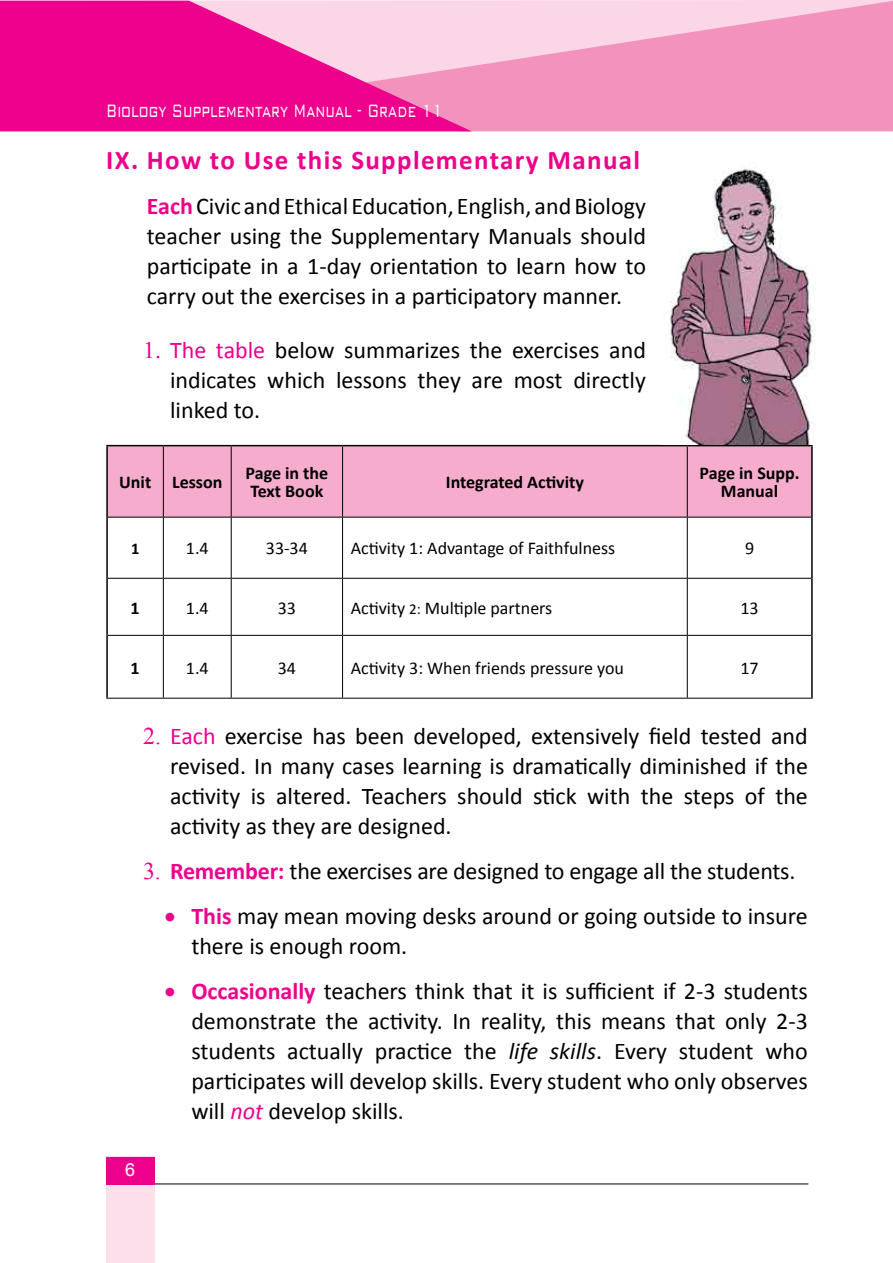
<style>
.page{position:relative;width:893px;height:1263px;background:#fff}
.page>*{position:absolute;margin:0;border:0;box-sizing:border-box;transform-origin:0 0}
.t1{font:700 27px "Calibri";letter-spacing:.05em;color:#ec008c}
.t2{font:24px/30px "Calibri";color:#000;text-align:justify}
.t3{font:300 24px "Bank Gothic BT";color:#fff;scale:.6 1}
.t4{font:18px "Calibri";color:#000}
.t5{font:700 18px/18px "Calibri";color:#000}
.t6{font:18px "Arial";color:#fff}
.t7{font:700 16.5px "Calibri";color:#000}
.s1{font-weight:700;color:#ec008c}
.s2{color:#ec008c}
.s3{font-size:15px}
.s4{font-family:"Times New Roman";color:#ec008c}
.s5{font-style:italic}
.s6{font-style:italic;color:#ec008c}
</style>
<div class="page">
<svg style="left:472px;top:1px;width:421px;height:130px;background:#f4a3c7"></svg>
<svg style="left:0;top:1px;width:472px;height:130px;background:#ef3ca4"></svg>
<div style="left:106px;top:1157px;width:49px;height:106px;background:#fbe0ec"></div>
<hr style="left:155px;top:1183px;width:653px;height:1px;background:#000">
<div style="left:106px;top:1157px;width:49px;height:27px;background:#ec008c"></div>
<svg style="left:892px;top:0;width:1px;height:128px"></svg>
<div style="left:108px;top:446px;width:703px;height:71px;background:#f6adcd"></div>
<hr style="left:106px;top:445px;width:57px;height:1px;background:#000">
<hr style="left:106px;top:446px;width:2px;height:71px;background:#000">
<hr style="left:163px;top:445px;width:68px;height:1px;background:#000">
<hr style="left:231px;top:445px;width:112px;height:1px;background:#000">
<hr style="left:343px;top:445px;width:344px;height:1px;background:#000">
<hr style="left:687px;top:445px;width:126px;height:1px;background:#000">
<hr style="left:811px;top:446px;width:2px;height:71px;background:#000">
<hr style="left:106px;top:517px;width:2px;height:61px;background:#000">
<hr style="left:811px;top:517px;width:2px;height:61px;background:#000">
<hr style="left:106px;top:578px;width:2px;height:57px;background:#000">
<hr style="left:811px;top:578px;width:2px;height:57px;background:#000">
<hr style="left:106px;top:635px;width:2px;height:63px;background:#000">
<hr style="left:811px;top:635px;width:2px;height:63px;background:#000">
<hr style="left:163px;top:446px;width:1px;height:71px;background:#000">
<hr style="left:231px;top:446px;width:1px;height:71px;background:#000">
<hr style="left:342px;top:446px;width:1px;height:71px;background:#000">
<hr style="left:687px;top:446px;width:1px;height:71px;background:#000">
<hr style="left:108px;top:517px;width:55px;height:1px;background:#000">
<hr style="left:163px;top:517px;width:68px;height:1px;background:#000">
<hr style="left:163px;top:517px;width:1px;height:61px;background:#000">
<hr style="left:231px;top:517px;width:112px;height:1px;background:#000">
<hr style="left:231px;top:517px;width:1px;height:61px;background:#000">
<hr style="left:343px;top:517px;width:344px;height:1px;background:#000">
<hr style="left:342px;top:517px;width:1px;height:61px;background:#000">
<hr style="left:687px;top:517px;width:124px;height:1px;background:#000">
<hr style="left:687px;top:517px;width:1px;height:61px;background:#000">
<hr style="left:108px;top:578px;width:55px;height:1px;background:#000">
<hr style="left:163px;top:578px;width:68px;height:1px;background:#000">
<hr style="left:163px;top:579px;width:1px;height:56px;background:#000">
<hr style="left:231px;top:578px;width:112px;height:1px;background:#000">
<hr style="left:231px;top:579px;width:1px;height:56px;background:#000">
<hr style="left:343px;top:578px;width:344px;height:1px;background:#000">
<hr style="left:342px;top:579px;width:1px;height:56px;background:#000">
<hr style="left:687px;top:578px;width:124px;height:1px;background:#000">
<hr style="left:687px;top:579px;width:1px;height:56px;background:#000">
<hr style="left:108px;top:635px;width:55px;height:1px;background:#000">
<hr style="left:163px;top:635px;width:68px;height:1px;background:#000">
<hr style="left:163px;top:636px;width:1px;height:62px;background:#000">
<hr style="left:231px;top:635px;width:112px;height:1px;background:#000">
<hr style="left:231px;top:636px;width:1px;height:62px;background:#000">
<hr style="left:343px;top:635px;width:344px;height:1px;background:#000">
<hr style="left:342px;top:636px;width:1px;height:62px;background:#000">
<hr style="left:687px;top:635px;width:124px;height:1px;background:#000">
<hr style="left:687px;top:636px;width:1px;height:62px;background:#000">
<hr style="left:106px;top:698px;width:57px;height:1px;background:#000">
<hr style="left:163px;top:698px;width:68px;height:1px;background:#000">
<hr style="left:231px;top:698px;width:112px;height:1px;background:#000">
<hr style="left:343px;top:698px;width:344px;height:1px;background:#000">
<hr style="left:687px;top:698px;width:126px;height:1px;background:#000">
<img style="left:670px;top:168px;width:145px;height:276px">
<p class="t3" style="left:106px;top:98px;width:563px">Biology Supplementary Manual - Grade 11</p>
<p class="t1" style="left:106px;top:143px;width:535px">IX. How to Use this Supplementary Manual</p>
<p class="t2" style="left:147px;top:191px;width:501px"><span class="s1">Each</span> Civic and Ethical Education, English, and Biology teacher using the Supplementary Manuals should participate in a 1-day orientation to learn how to carry out the exercises in a participatory manner.</p>
<p class="t2" style="left:170px;top:335px;width:477px"><span class="s2">The table</span> below summarizes the exercises and indicates which lessons they are most directly linked to.</p>
<p class="t5" style="left:119px;top:473px;width:105px">Unit Lesson</p>
<p class="t5" style="left:246px;top:464px;width:84px">Page in the<br>Text Book</p>
<p class="t5" style="left:446px;top:473px;width:140px">Integrated Activity</p>
<p class="t5" style="left:700px;top:464px;width:102px;text-align:center">Page in Supp.<br>Manual</p>
<p class="t7" style="left:131px;top:538px;width:10px">1</p>
<p class="t4" style="left:186px;top:537px;width:24px">1.4</p>
<p class="t4" style="left:266px;top:537px;width:44px">33-34</p>
<p class="t4" style="left:351px;top:537px;width:266px">Activity 1: Advantage of Faithfulness</p>
<p class="t4" style="left:745px;top:537px;width:11px">9</p>
<p class="t5" style="left:131px;top:599px;width:11px">1</p>
<p class="t4" style="left:186px;top:596px;width:24px">1.4</p>
<p class="t4" style="left:278px;top:596px;width:20px">33</p>
<p class="t4" style="left:351px;top:596px;width:203px">Activity <span class="s3">2:</span> Multiple partners</p>
<p class="t4" style="left:740px;top:596px;width:20px">13</p>
<p class="t5" style="left:131px;top:658px;width:11px">1</p>
<p class="t4" style="left:186px;top:656px;width:24px">1.4</p>
<p class="t4" style="left:278px;top:656px;width:20px">34</p>
<p class="t4" style="left:351px;top:656px;width:275px">Activity 3: When friends pressure you</p>
<p class="t4" style="left:740px;top:656px;width:20px">17</p>
<p class="t2" style="left:170px;top:721px;width:639px;text-indent:-27px"><span class="s4">2.</span> <span class="s2">Each</span> exercise has been developed, extensively field tested and revised. In many cases learning is dramatically diminished if the activity is altered. Teachers should stick with the steps of the activity as they are designed.</p>
<p class="t2" style="left:143px;top:856px;width:654px"><span class="s4">3.</span> <span class="s1">Remember:</span> the exercises are designed to engage all the students.</p>
<p class="t2" style="left:191px;top:901px;width:618px;text-indent:-27px"><span class="s2">•</span> <span class="s1">This</span> may mean moving desks around or going outside to insure there is enough room.</p>
<p class="t2" style="left:191px;top:976px;width:618px;text-indent:-27px"><span class="s2">•</span> <span class="s1">Occasionally</span> teachers think that it is sufficient if 2-3 students demonstrate the activity. In reality, this means that only 2-3 students actually practice the <span class="s5">life skills</span>. Every student who participates will develop skills. Every student who only observes will <span class="s6">not</span> develop skills.</p>
<p class="t6" style="left:125px;top:1158px;width:12px">6</p>
</div>
